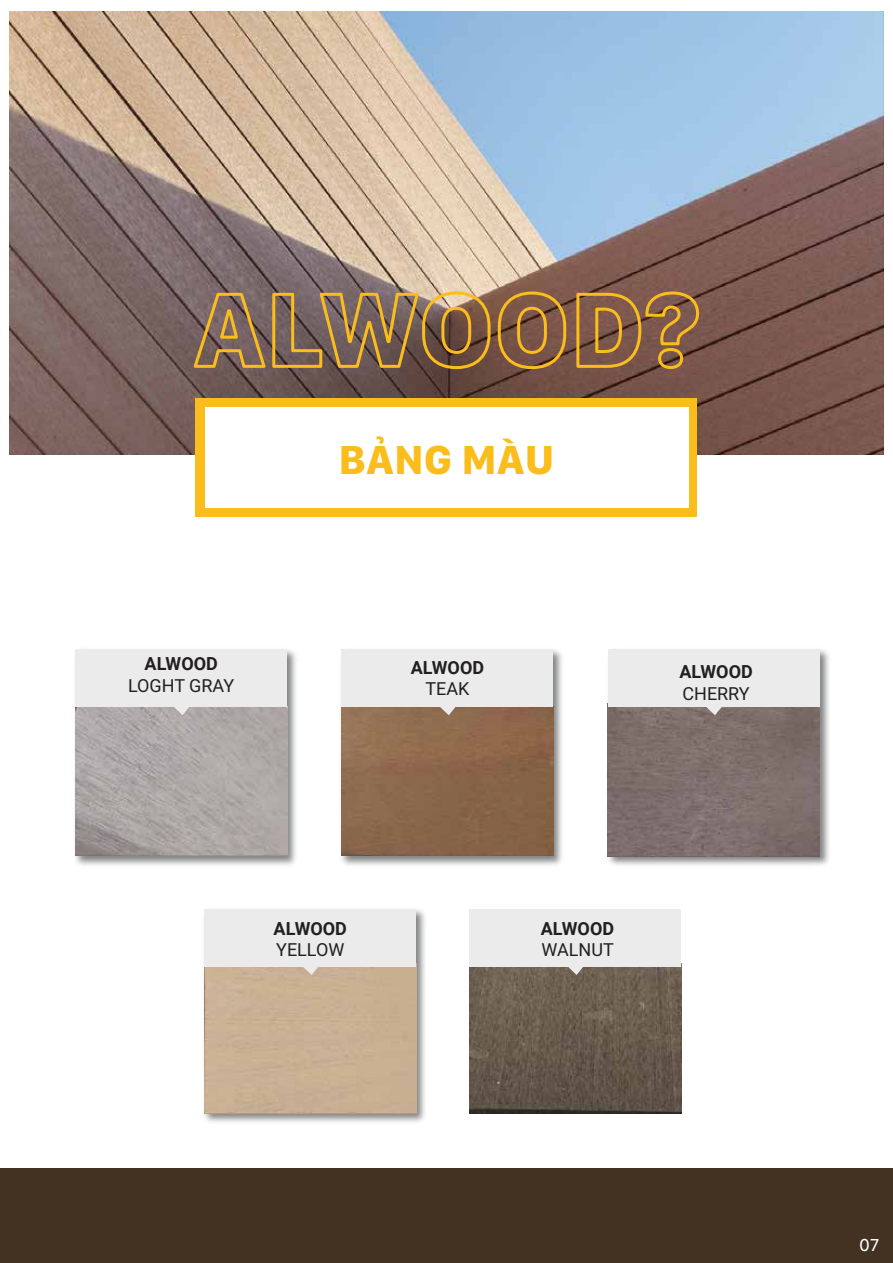
<style>
.page{position:relative;width:893px;height:1263px;background:#fff}
.page>*{position:absolute;margin:0;border:0;box-sizing:border-box;transform-origin:0 0}
.t1{font:800 42px "San Francisco Text";color:#fbbd1c}
.t2{font:18px "Roboto";color:#231f20}
.t3{font:700 18px "Roboto";color:#231f20}
.t4{font:18px "San Francisco Text Regular G3";color:#fff}
</style>
<div class="page">
<img style="left:10px;top:11px;width:873px;height:443px">
<img style="left:204px;top:909px;width:221px;height:214px">
<div style="left:205px;top:966px;width:211px;height:147px;background:#c9b093"></div>
<div style="left:205px;top:909px;width:211px;height:57px;background:#ebebeb"></div>
<svg style="left:300px;top:966px;width:20px;height:9px"></svg>
<img style="left:607px;top:649px;width:222px;height:217px">
<img style="left:608px;top:707px;width:211px;height:149px">
<div style="left:608px;top:649px;width:211px;height:58px;background:#ebebeb"></div>
<svg style="left:704px;top:707px;width:19px;height:8px"></svg>
<img style="left:75px;top:650px;width:221px;height:216px">
<img style="left:75px;top:707px;width:212px;height:149px">
<div style="left:75px;top:649px;width:212px;height:58px;background:#ebebeb"></div>
<svg style="left:171px;top:707px;width:20px;height:8px"></svg>
<img style="left:341px;top:649px;width:221px;height:217px">
<img style="left:342px;top:707px;width:211px;height:149px">
<div style="left:342px;top:649px;width:211px;height:58px;background:#ebebeb"></div>
<svg style="left:438px;top:707px;width:19px;height:8px"></svg>
<img style="left:469px;top:966px;width:212px;height:147px">
<div style="left:469px;top:909px;width:212px;height:57px;background:#ebebeb"></div>
<svg style="left:565px;top:966px;width:20px;height:9px"></svg>
<svg style="left:191px;top:290px;width:377px;height:81px;background:#896b4c"></svg>
<svg style="left:575px;top:290px;width:125px;height:80px;background:#906741"></svg>
<div style="left:0;top:1168px;width:893px;height:95px;background:#433122"></div>
<div style="left:196px;top:398px;width:501px;height:119px;background:#fbbd1c"></div>
<div style="left:205px;top:407px;width:483px;height:101px;background:#fff"></div>
<p class="t3" style="left:145px;top:651px;width:75px">ALWOOD</p>
<p class="t2" style="left:128px;top:672px;width:108px">LOGHT GRAY</p>
<h1 class="t1" style="left:339px;top:432px;width:217px">BẢNG MÀU</h1>
<p class="t3" style="left:411px;top:655px;width:75px">ALWOOD</p>
<p class="t2" style="left:425px;top:676px;width:45px">TEAK</p>
<p class="t3" style="left:679px;top:659px;width:75px">ALWOOD</p>
<p class="t2" style="left:682px;top:681px;width:69px">CHERRY</p>
<p class="t3" style="left:274px;top:915px;width:75px">ALWOOD</p>
<p class="t2" style="left:276px;top:937px;width:70px">YELLOW</p>
<p class="t3" style="left:541px;top:915px;width:75px">ALWOOD</p>
<p class="t2" style="left:542px;top:937px;width:74px">WALNUT</p>
<p class="t4" style="left:859px;top:1233px;width:22px">07</p>
</div>
